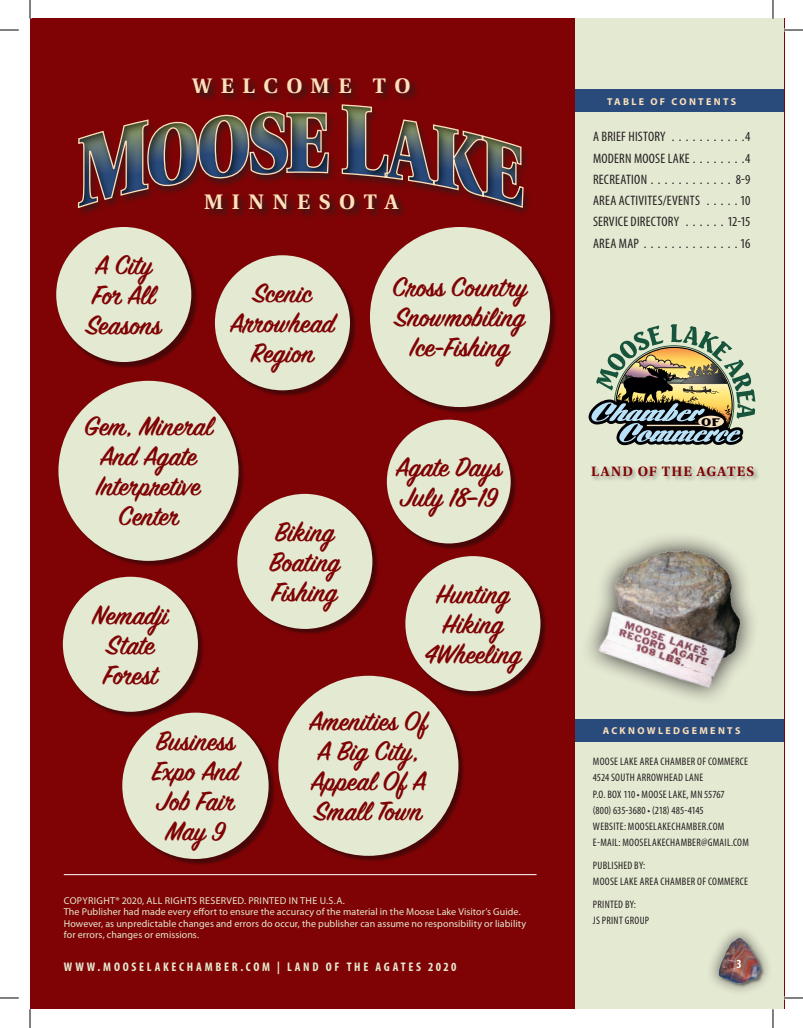
<style>
.page{position:relative;width:803px;height:1028px;background:#fff}
.page>*{position:absolute;margin:0;border:0;box-sizing:border-box;transform-origin:0 0}
.t1{font:600 30px "Sign Painter House Script";color:#7f0304}
.t2{font:700 21px "Utopia";letter-spacing:.405em;color:#fee0bb}
.t3{font:condensed 13.75px "Myriad Pro";letter-spacing:.015em;color:#231f20}
.t4{font:700 13.5px "Utopia";letter-spacing:.095em;color:#7f0304}
.t5{font:700 condensed 12.5px "Myriad Pro";letter-spacing:.22em;color:#e4e9d2}
.t6{font:700 condensed 12.5px "Myriad Pro";color:#fff}
.t7{font:condensed 10.88px/16.2px "Myriad Pro";letter-spacing:.025em;color:#231f20}
.t8{font:800 10.75px "Seagull BT";color:#000002;scale:1.42 1}
.Normal__Web{font:10px/11.2px "Myriad Pro";letter-spacing:.01em;color:#e4e9d2}
.t9{font:700 10px "Myriad Pro";letter-spacing:.235em;color:#fee0bb}
</style>
<div class="page">
<div style="left:30px;top:19px;width:754px;height:990px;background:#7f0304"></div>
<div style="left:575px;top:19px;width:209px;height:990px;background:#e4e9d2"></div>
<div style="left:705px;top:924px;width:68px;height:72px;background:#231f20;opacity:.5"></div>
<img style="left:714px;top:936px;width:49px;height:50px">
<hr style="left:64px;top:874px;width:472px;height:1px;background:#fff">
<div style="left:75px;top:104px;width:457px;height:114px;background:#231f20;opacity:.7"></div>
<div style="left:76px;top:104px;width:448px;height:103px;background:#7f0304"></div>
<svg style="left:77px;top:111px;width:253px;height:98px"></svg>
<svg style="left:341px;top:104px;width:183px;height:105px"></svg>
<svg style="left:203px;top:192px;width:205px;height:26px;fill:#750506"></svg>
<svg style="left:194px;top:79px;width:223px;height:21px"></svg>
<img style="left:588px;top:537px;width:166px;height:161px">
<div style="left:575px;top:89px;width:209px;height:23px;background:#294b7c"></div>
<div style="left:575px;top:719px;width:209px;height:22px;background:#294b7c"></div>
<div style="left:590px;top:465px;width:169px;height:18px;background:#231f20;opacity:.39"></div>
<div style="left:57px;top:228px;width:141px;height:141px;background:#110a0c;opacity:.5"></div>
<div style="left:56px;top:227px;width:135px;height:135px;background:#e4e9d2;border-radius:50%"></div>
<div style="left:64px;top:577px;width:141px;height:141px;background:#110a0c;opacity:.5"></div>
<div style="left:63px;top:576px;width:135px;height:135px;background:#e4e9d2;border-radius:50%"></div>
<div style="left:216px;top:256px;width:141px;height:141px;background:#110a0c;opacity:.5"></div>
<div style="left:215px;top:255px;width:135px;height:135px;background:#e4e9d2;border-radius:50%"></div>
<div style="left:406px;top:557px;width:141px;height:141px;background:#110a0c;opacity:.5"></div>
<div style="left:405px;top:556px;width:135px;height:135px;background:#e4e9d2;border-radius:50%"></div>
<div style="left:238px;top:495px;width:141px;height:140px;background:#110a0c;opacity:.5"></div>
<div style="left:237px;top:494px;width:135px;height:135px;background:#e4e9d2;border-radius:50%"></div>
<div style="left:279px;top:676px;width:186px;height:186px;background:#110a0c;opacity:.5"></div>
<div style="left:278px;top:675px;width:180px;height:180px;background:#e4e9d2;border-radius:50%"></div>
<div style="left:59px;top:382px;width:186px;height:185px;background:#110a0c;opacity:.5"></div>
<div style="left:58px;top:381px;width:180px;height:180px;background:#e4e9d2;border-radius:50%"></div>
<div style="left:371px;top:228px;width:186px;height:186px;background:#110a0c;opacity:.5"></div>
<div style="left:370px;top:227px;width:180px;height:180px;background:#e4e9d2;border-radius:50%"></div>
<div style="left:388px;top:420px;width:128px;height:129px;background:#110a0c;opacity:.5"></div>
<div style="left:387px;top:419px;width:123px;height:124px;background:#e4e9d2;border-radius:50%"></div>
<div style="left:123px;top:713px;width:152px;height:152px;background:#110a0c;opacity:.5"></div>
<div style="left:122px;top:712px;width:146px;height:147px;background:#e4e9d2;border-radius:50%"></div>
<img style="left:588px;top:324px;width:167px;height:121px">
<div style="left:698px;top:415px;width:26px;height:12px;background:#f9e1be;border-radius:50%"></div>
<hr style="left:646px;top:425px;width:62px;height:1px;background:#f9e1be">
<svg style="left:0;top:29px;width:19px;height:1px"></svg>
<svg style="left:784px;top:28px;width:18px;height:4px"></svg>
<svg style="left:29px;top:0;width:3px;height:19px"></svg>
<svg style="left:29px;top:1009px;width:1px;height:19px"></svg>
<svg style="left:0;top:30px;width:19px;height:1px"></svg>
<svg style="left:784px;top:30px;width:18px;height:1px"></svg>
<svg style="left:0;top:997px;width:19px;height:1px"></svg>
<svg style="left:784px;top:997px;width:18px;height:1px"></svg>
<svg style="left:30px;top:0;width:1px;height:19px"></svg>
<svg style="left:30px;top:1009px;width:1px;height:19px"></svg>
<svg style="left:772px;top:0;width:1px;height:19px"></svg>
<svg style="left:772px;top:1009px;width:1px;height:19px"></svg>
<p class="t2" style="left:192px;top:74px;width:220px">WELCOME TO</p>
<p class="t1" style="left:95px;top:247px;width:59px">A City</p>
<p class="t1" style="left:93px;top:277px;width:64px">For All</p>
<p class="t1" style="left:86px;top:307px;width:77px">Seasons</p>
<p class="t2" style="left:204px;top:190px;width:196px">MINNESOTA</p>
<p class="t1" style="left:253px;top:275px;width:60px">Scenic</p>
<p class="t1" style="left:230px;top:305px;width:106px">Arrowhead</p>
<p class="t1" style="left:251px;top:335px;width:66px">Region</p>
<p class="t1" style="left:392px;top:269px;width:136px">Cross Country</p>
<p class="t1" style="left:395px;top:299px;width:132px">Snowmobiling</p>
<p class="t1" style="left:410px;top:329px;width:101px">Ice-Fishing</p>
<p class="t1" style="left:84px;top:408px;width:130px">Gem, Mineral</p>
<p class="t1" style="left:100px;top:438px;width:98px">And Agate</p>
<p class="t1" style="left:97px;top:468px;width:105px">Interpretive</p>
<p class="t1" style="left:118px;top:498px;width:63px">Center</p>
<p class="t1" style="left:92px;top:596px;width:77px">Nemadji</p>
<p class="t1" style="left:106px;top:626px;width:49px">State</p>
<p class="t1" style="left:104px;top:656px;width:55px">Forest</p>
<p class="t1" style="left:156px;top:723px;width:80px">Business</p>
<p class="t1" style="left:152px;top:753px;width:88px">Expo And</p>
<p class="t1" style="left:156px;top:783px;width:81px">Job Fair</p>
<p class="t1" style="left:166px;top:813px;width:61px">May 9</p>
<p class="t1" style="left:275px;top:513px;width:61px">Biking</p>
<p class="t1" style="left:269px;top:543px;width:72px">Boating</p>
<p class="t1" style="left:272px;top:573px;width:67px">Fishing</p>
<p class="t1" style="left:396px;top:449px;width:107px">Agate Days</p>
<p class="t1" style="left:400px;top:479px;width:99px">July 18–19</p>
<p class="t1" style="left:436px;top:576px;width:76px">Hunting</p>
<p class="t1" style="left:442px;top:606px;width:63px">Hiking</p>
<p class="t1" style="left:424px;top:636px;width:99px">4Wheeling</p>
<p class="t1" style="left:309px;top:703px;width:120px">Amenities Of</p>
<p class="t1" style="left:317px;top:733px;width:103px">A Big City,</p>
<p class="t1" style="left:311px;top:763px;width:117px">Appeal Of A</p>
<p class="t1" style="left:314px;top:793px;width:109px">Small Town</p>
<p class="Normal__Web" style="left:64px;top:895px;width:464px">COPYRIGHT® 2020, ALL RIGHTS RESERVED. PRINTED IN THE U.S.A.<br>The Publisher had made every effort to ensure the accuracy of the material in the Moose Lake Visitor’s Guide.<br>However, as unpredictable changes and errors do occur, the publisher can assume no responsibility or liability for errors, changes or emissions.</p>
<p class="t9" style="left:607px;top:95px;width:131px">TABLE OF CONTENTS</p>
<p class="t3" style="left:593px;top:128px;width:74px">A BRIEF HISTORY</p>
<p class="t3" style="left:745px;top:128px;width:7px">4</p>
<p class="t3" style="left:593px;top:150px;width:98px">MODERN MOOSE LAKE</p>
<p class="t3" style="left:745px;top:150px;width:7px">4</p>
<p class="t3" style="left:593px;top:171px;width:56px">RECREATION</p>
<p class="t3" style="left:735px;top:171px;width:16px">8-9</p>
<p class="t3" style="left:593px;top:192px;width:109px">AREA ACTIVITES/EVENTS</p>
<p class="t3" style="left:740px;top:192px;width:12px">10</p>
<p class="t3" style="left:593px;top:213px;width:88px">SERVICE DIRECTORY</p>
<p class="t3" style="left:727px;top:213px;width:24px">12-15</p>
<p class="t3" style="left:593px;top:235px;width:47px">AREA MAP</p>
<p class="t3" style="left:740px;top:235px;width:12px">16</p>
<p class="t8" style="left:701px;top:414px;width:15px">OF</p>
<p class="t4" style="left:591px;top:464px;width:164px">LAND OF THE AGATES</p>
<p class="t9" style="left:602px;top:724px;width:139px">ACKNOWLEDGEMENTS</p>
<p class="t7" style="left:592px;top:753px;width:157px">MOOSE LAKE AREA CHAMBER OF COMMERCE 4524 SOUTH ARROWHEAD LANE<br>P.O. BOX 110 • MOOSE LAKE, MN 55767<br>(800) 635-3680 • (218) 485-4145<br>WEBSITE: MOOSELAKECHAMBER.COM E-MAIL: MOOSELAKECHAMBER@GMAIL.COM</p>
<p class="t7" style="left:593px;top:857px;width:156px">PUBLISHED BY:<br>MOOSE LAKE AREA CHAMBER OF COMMERCE</p>
<p class="t7" style="left:593px;top:895px;width:44px">PRINTED BY:</p>
<p class="t7" style="left:593px;top:912px;width:58px">JS PRINT GROUP</p>
<p class="t5" style="left:64px;top:959px;width:394px">WWW.MOOSELAKECHAMBER.COM | LAND OF THE AGATES 2020</p>
<p class="t6" style="left:736px;top:955px;width:7px">3</p>
</div>
